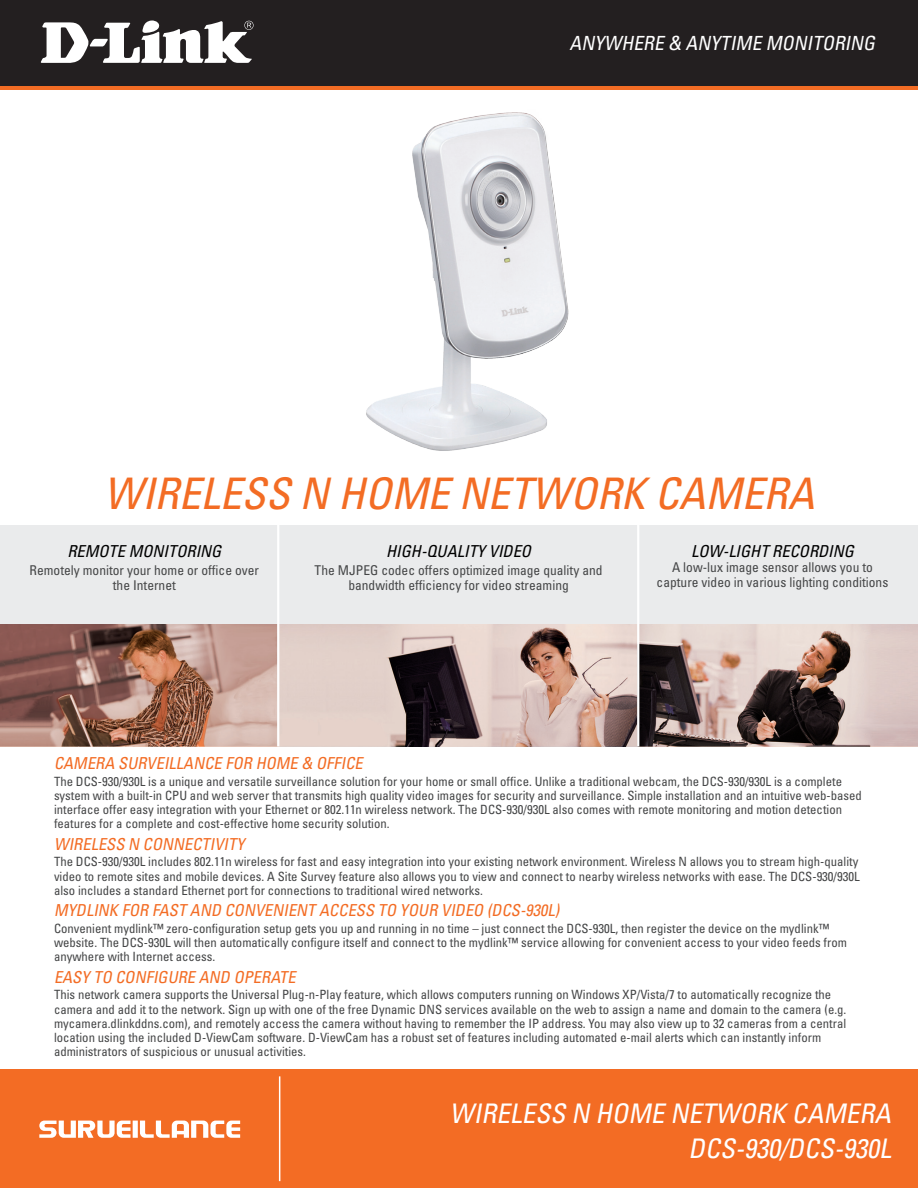
<style>
.page{position:relative;width:918px;height:1188px;background:#fff}
.page>*{position:absolute;margin:0;border:0;box-sizing:border-box;transform-origin:0 0}
.t1{font:italic condensed 43.5px "Univers";color:#f36c24}
.t2{font:italic condensed 27px/34.8px "Univers";color:#fff;text-align:right}
.t3{font:italic condensed 19.5px "Univers";color:#fff}
.t4{font:italic condensed 16.5px "Univers";letter-spacing:.055em;color:#f36c24}
.t5{font:italic condensed 16.5px "Univers";letter-spacing:.09em;color:#f36c24}
.t6{font:italic condensed 16.5px "Univers";color:#000}
.t7{font:condensed 13.5px/15px "Univers";color:#454647;text-align:center}
.t8{font:condensed 12.75px/14.2px "Univers";color:#454647}
</style>
<div class="page">
<div style="left:0;top:1070px;width:918px;height:118px;background:#f36c24"></div>
<svg style="left:39px;top:1121px;width:201px;height:17px"></svg>
<hr style="left:279px;top:1076px;width:1px;height:105px;background:#fff">
<div style="left:0;top:0;width:918px;height:89px;background:linear-gradient(to right,#f36c24,#f36c24)"></div>
<div style="left:0;top:0;width:918px;height:85px;background:#231f20"></div>
<svg style="left:41px;top:20px;width:213px;height:43px"></svg>
<div style="left:0;top:525px;width:918px;height:101px;background:#eaebec"></div>
<hr style="left:277px;top:525px;width:2px;height:99px;background:#fff">
<hr style="left:637px;top:525px;width:2px;height:99px;background:#fff">
<img style="left:0;top:624px;width:918px;height:122px">
<hr style="left:277px;top:624px;width:2px;height:122px;background:#fff">
<hr style="left:637px;top:624px;width:2px;height:122px;background:#fff">
<img style="left:366px;top:112px;width:203px;height:339px">
<h3 class="t3" style="left:570px;top:31px;width:76px">ANYWHERE</h3>
<h3 class="t3" style="left:668px;top:31px;width:64px">&amp; ANYTIME</h3>
<h3 class="t3" style="left:766px;top:31px;width:51px">MONITORI</h3>
<h3 class="t3" style="left:850px;top:31px;width:31px">NG</h3>
<h1 class="t1" style="left:104px;top:466px;width:712px">WIRELESS N HOME NETWORK CAMERA</h1>
<p class="t6" style="left:67px;top:541px;width:11px">REMOTE</p>
<p class="t6" style="left:129px;top:541px;width:44px">MONITORI</p>
<p class="t6" style="left:200px;top:541px;width:23px">NG</p>
<p class="t7" style="left:30px;top:562px;width:231px">Remotely monitor your home or office over the I nternet</p>
<p class="t6" style="left:386px;top:541px;width:70px">HIGH-QUALIT</p>
<p class="t6" style="left:477px;top:541px;width:46px">Y VIDEO</p>
<p class="t7" style="left:315px;top:562px;width:289px">The MJPEG codec offers optimized image quality and bandwidth efficiency for video streaming</p>
<p class="t6" style="left:691px;top:541px;width:164px">LO W-LIGHT RECORDING</p>
<p class="t7" style="left:657px;top:559px;width:233px">A low-lux image sensor allows you to capture video in various lighting conditions</p>
<p class="t4" style="left:54px;top:753px;width:21px">CAMERA</p>
<p class="t4" style="left:118px;top:753px;width:47px">SURVEILLA</p>
<p class="t4" style="left:193px;top:753px;width:85px">NCE FOR HOME</p>
<p class="t4" style="left:302px;top:753px;width:63px">&amp; OFFI CE</p>
<p class="t8" style="left:54px;top:774px;width:809px">The DCS-930/930L is a unique and versatile surveillance solution for your home or small office. Unlike a traditional webcam, the DCS-930/930L is a complete system with a built-in CPU and web server that transmits high quality video images for security and surveillance. Simple installation and an intuitive web-based interface offer easy integration with your Ethernet or 802.11n wireless network. The DCS-930/930L also comes with remote monitoring and motion detection features for a complete and cost-effective home security solution.</p>
<p class="t4" style="left:54px;top:834px;width:24px">WIRELESS</p>
<p class="t4" style="left:128px;top:834px;width:122px">N CO NNECTIVITY</p>
<p class="t8" style="left:54px;top:855px;width:806px;text-align:justify">The DCS-930/930L includes 802.11n wireless for fast and easy integration into your existing network environment. Wireless N allows you to stream high-quality video to remote sites and mobile devices. A Site Survey feature also allows you to view and connect to nearby wireless networks with ease. The DCS-930/930L also includes a standard Ethernet port for connections to traditional wired networks.</p>
<p class="t5" style="left:54px;top:900px;width:511px">MYDLIN K FOR FAST AND CONVEN IENT ACCESS TO YOU R VID EO (DCS -930L)</p>
<p class="t8" style="left:54px;top:921px;width:795px">Convenient mydlink™ zero-configuration setup gets you up and running in no time – just connect the DCS-930L, then register the device on the mydlink™ website. The DCS-930L will then automatically configure itself and connect to the mydlink™ service allowing for convenient access to your video feeds from anywhere with I nternet access.</p>
<p class="t4" style="left:54px;top:967px;width:247px">EASY TO CONFIGU RE AND OPERATE</p>
<p class="t8" style="left:54px;top:988px;width:794px">This network camera supports the Universal Plug-n-Play feature, which allows computers running on Windows XP/Vista/7 to automatically recognize the camera and add it to the network. Sign up with one of the free Dynamic DNS services available on the web to assign a name and domain to the camera (e.g. mycamera.dlinkddns.com), and remotely access the camera without having to remember the I P address. You may also view up to 32 cameras from a central location using the included D-ViewCam software. D-ViewCam has a robust set of features including automated e-mail alerts which can instantly inform administrators of suspicious or unusual activities.</p>
<h2 class="t2" style="left:450px;top:1095px;width:448px">WIRELESS N HOME NETWORK CAMERA<br>DCS -930/DCS -930L</h2>
</div>
